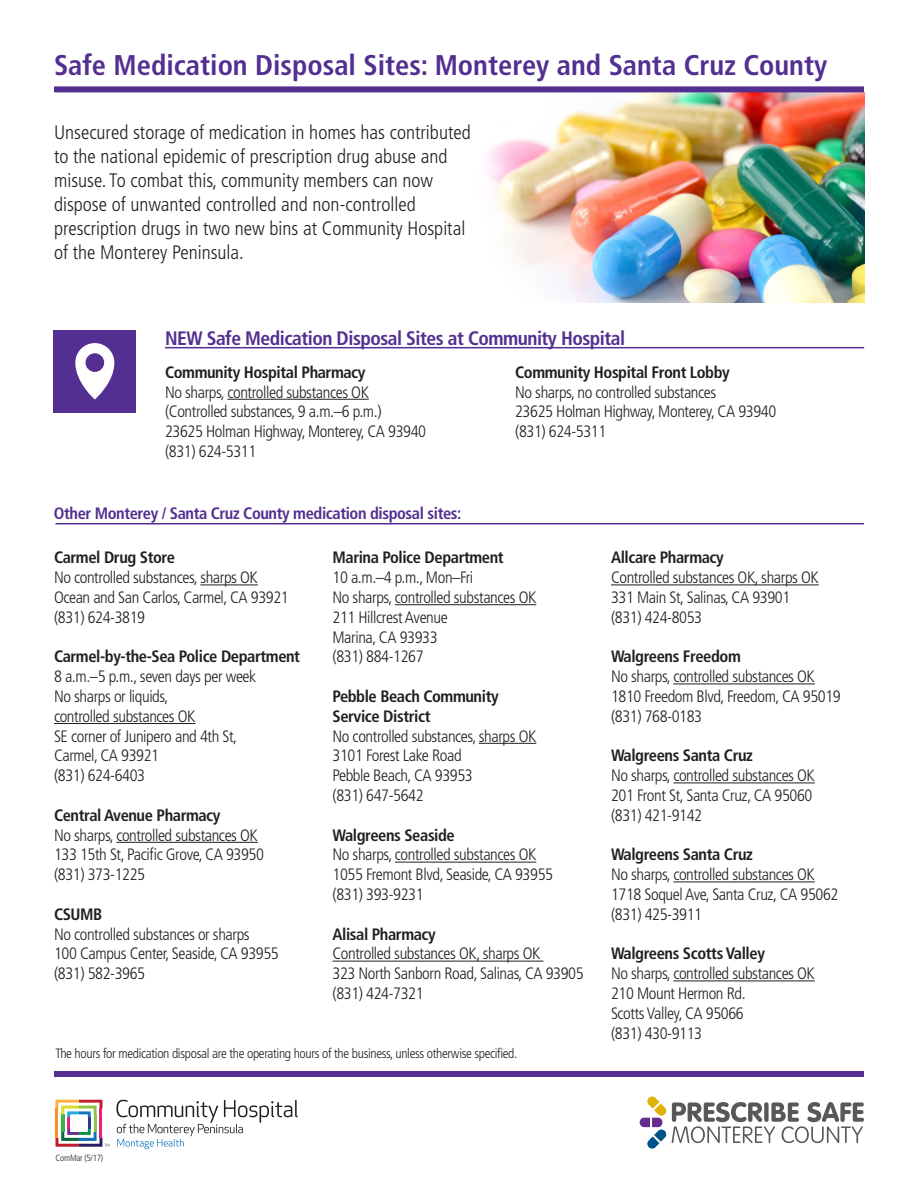
<style>
.page{position:relative;width:918px;height:1188px;background:#fff}
.page>*{position:absolute;margin:0;border:0;box-sizing:border-box;transform-origin:0 0}
.t1{font:700 condensed 28.5px "Frutiger LT Std";color:#522f90}
.t2{font:300 condensed 19.5px/24px "Frutiger LT Std";color:#231f20}
.t3{font:700 condensed 19.5px "Frutiger LT Std";letter-spacing:-.025em;color:#522f90}
.t4{font:300 condensed 16.5px/19.8px "Frutiger LT Std";letter-spacing:-.025em;color:#231f20}
.t5{font:700 condensed 16.5px "Frutiger LT Std";letter-spacing:-.025em;color:#231f20}
.t6{font:700 condensed 16.5px "Frutiger LT Std";letter-spacing:-.025em;color:#522f90}
.t7{font:300 condensed 13.5px "Frutiger LT Std";letter-spacing:-.025em;color:#231f20}
.t8{font:300 condensed 9px "Frutiger LT Std";letter-spacing:-.025em;color:#231f20}
</style>
<div class="page">
<div style="left:54px;top:330px;width:82px;height:82px;background:#522f90"></div>
<img style="left:465px;top:92px;width:399px;height:211px">
<svg style="left:640px;top:1096px;width:224px;height:53px"></svg>
<div style="left:54px;top:86px;width:810px;height:6px;background:#522f90"></div>
<div style="left:54px;top:1071px;width:810px;height:6px;background:#522f90"></div>
<svg style="left:75px;top:343px;width:39px;height:57px"></svg>
<svg style="left:116px;top:1100px;width:182px;height:49px"></svg>
<svg style="left:56px;top:1100px;width:53px;height:47px"></svg>
<hr style="left:56px;top:1109px;width:2px;height:29px;background:#f7931d">
<hr style="left:227px;top:399px;width:142px;height:1px;background:#231f20">
<hr style="left:200px;top:585px;width:58px;height:1px;background:#231f20">
<hr style="left:54px;top:723px;width:142px;height:1px;background:#231f20">
<hr style="left:116px;top:842px;width:142px;height:1px;background:#231f20">
<hr style="left:395px;top:604px;width:141px;height:1px;background:#231f20">
<hr style="left:479px;top:743px;width:57px;height:1px;background:#231f20">
<hr style="left:395px;top:862px;width:141px;height:1px;background:#231f20">
<hr style="left:333px;top:961px;width:210px;height:1px;background:#231f20">
<hr style="left:611px;top:585px;width:208px;height:1px;background:#231f20">
<hr style="left:673px;top:684px;width:142px;height:1px;background:#231f20">
<hr style="left:673px;top:783px;width:142px;height:1px;background:#231f20">
<hr style="left:673px;top:882px;width:142px;height:1px;background:#231f20">
<hr style="left:673px;top:981px;width:142px;height:1px;background:#231f20">
<hr style="left:165px;top:347px;width:699px;height:1px;background:#522f90">
<hr style="left:56px;top:523px;width:808px;height:1px;background:#522f90">
<p class="t1" style="left:54px;top:49px;width:775px">Safe Medication Disposal Sites: Monterey and Santa Cruz County</p>
<p class="t2" style="left:54px;top:120px;width:418px">Unsecured storage of medication in homes has contributed to the national epidemic of prescription drug abuse and misuse. To combat this, community members can now dispose of unwanted controlled and non-controlled prescription drugs in two new bins at Community Hospital of the Monterey Peninsula.</p>
<p class="t3" style="left:165px;top:327px;width:462px">NEW Safe Medication Disposal Sites at Community Hospital</p>
<p class="t5" style="left:165px;top:362px;width:202px">Community Hospital Pharmacy</p>
<p class="t4" style="left:165px;top:382px;width:205px">No sharps, controlled substances OK</p>
<p class="t4" style="left:165px;top:402px;width:218px">(Controlled substances, 9 a.m.–6 p.m.)</p>
<p class="t4" style="left:165px;top:422px;width:263px">23625 Holman Highway, Monterey, CA 93940</p>
<p class="t4" style="left:165px;top:442px;width:93px">(831) 624-5311</p>
<p class="t6" style="left:54px;top:504px;width:409px">Other Monterey / Santa Cruz County medication disposal sites:</p>
<p class="t5" style="left:515px;top:362px;width:216px">Community Hospital Front Lobby</p>
<p class="t4" style="left:515px;top:382px;width:203px">No sharps, no controlled substances</p>
<p class="t4" style="left:515px;top:402px;width:263px">23625 Holman Highway, Monterey, CA 93940</p>
<p class="t4" style="left:515px;top:422px;width:93px">(831) 624-5311</p>
<p class="t5" style="left:54px;top:548px;width:123px">Carmel Drug Store</p>
<p class="t4" style="left:54px;top:568px;width:205px">No controlled substances, sharps OK</p>
<p class="t4" style="left:54px;top:588px;width:236px">Ocean and San Carlos, Carmel, CA 93921</p>
<p class="t4" style="left:54px;top:608px;width:93px">(831) 624-3819</p>
<p class="t5" style="left:54px;top:647px;width:248px">Carmel-by-the-Sea Police Department</p>
<p class="t4" style="left:54px;top:667px;width:204px">8 a.m.–5 p.m., seven days per week</p>
<p class="t4" style="left:54px;top:687px;width:116px">No sharps or liquids,</p>
<p class="t4" style="left:54px;top:707px;width:143px">controlled substances OK</p>
<p class="t4" style="left:54px;top:726px;width:185px">SE corner of Junipero and 4th St,</p>
<p class="t4" style="left:54px;top:746px;width:107px">Carmel, CA 93921</p>
<p class="t4" style="left:54px;top:766px;width:93px">(831) 624-6403</p>
<p class="t5" style="left:54px;top:805px;width:168px">Central Avenue Pharmacy</p>
<p class="t4" style="left:54px;top:825px;width:205px">No sharps, controlled substances OK</p>
<p class="t4" style="left:54px;top:845px;width:211px">133 15th St, Pacific Grove, CA 93950</p>
<p class="t4" style="left:54px;top:865px;width:93px">(831) 373-1225</p>
<p class="t5" style="left:54px;top:904px;width:50px">CSUMB</p>
<p class="t4" style="left:54px;top:924px;width:197px">No controlled substances or sharps</p>
<p class="t4" style="left:54px;top:944px;width:226px">100 Campus Center, Seaside, CA 93955</p>
<p class="t4" style="left:54px;top:964px;width:93px">(831) 582-3965</p>
<p class="t5" style="left:333px;top:548px;width:173px">Marina Police Department</p>
<p class="t4" style="left:333px;top:568px;width:142px">10 a.m.–4 p.m., Mon–Fri</p>
<p class="t4" style="left:333px;top:588px;width:205px">No sharps, controlled substances OK</p>
<p class="t4" style="left:332px;top:608px;width:117px">211 Hillcrest Avenue</p>
<p class="t4" style="left:332px;top:627px;width:107px">Marina, CA 93933</p>
<p class="t4" style="left:332px;top:647px;width:93px">(831) 884-1267</p>
<p class="t5" style="left:332px;top:687px;width:168px">Pebble Beach Community</p>
<p class="t5" style="left:332px;top:706px;width:100px">Service District</p>
<p class="t4" style="left:332px;top:726px;width:205px">No controlled substances, sharps OK</p>
<p class="t4" style="left:332px;top:746px;width:131px">3101 Forest Lake Road</p>
<p class="t4" style="left:332px;top:766px;width:142px">Pebble Beach, CA 93953</p>
<p class="t4" style="left:332px;top:786px;width:93px">(831) 647-5642</p>
<p class="t5" style="left:332px;top:825px;width:124px">Walgreens Seaside</p>
<p class="t4" style="left:333px;top:845px;width:205px">No sharps, controlled substances OK</p>
<p class="t4" style="left:332px;top:865px;width:222px">1055 Fremont Blvd, Seaside, CA 93955</p>
<p class="t4" style="left:332px;top:885px;width:93px">(831) 393-9231</p>
<p class="t5" style="left:332px;top:924px;width:105px">Alisal Pharmacy</p>
<p class="t4" style="left:332px;top:944px;width:253px">Controlled substances OK, sharps OK<br>323 North Sanborn Road, Salinas, CA 93905</p>
<p class="t4" style="left:332px;top:984px;width:93px">(831) 424-7321</p>
<p class="t7" style="left:56px;top:1046px;width:463px">The hours for medication disposal are the operating hours of the business, unless otherwise specified.</p>
<p class="t5" style="left:611px;top:548px;width:114px">Allcare Pharmacy</p>
<p class="t4" style="left:611px;top:568px;width:209px">Controlled substances OK, sharps OK</p>
<p class="t4" style="left:611px;top:588px;width:181px">331 Main St, Salinas, CA 93901</p>
<p class="t4" style="left:611px;top:608px;width:93px">(831) 424-8053</p>
<p class="t5" style="left:611px;top:647px;width:131px">Walgreens Freedom</p>
<p class="t4" style="left:611px;top:667px;width:205px">No sharps, controlled substances OK</p>
<p class="t4" style="left:611px;top:687px;width:231px">1810 Freedom Blvd, Freedom, CA 95019</p>
<p class="t4" style="left:611px;top:707px;width:93px">(831) 768-0183</p>
<p class="t5" style="left:611px;top:746px;width:143px">Walgreens Santa Cruz</p>
<p class="t4" style="left:611px;top:766px;width:205px">No sharps, controlled substances OK</p>
<p class="t4" style="left:611px;top:786px;width:203px">201 Front St, Santa Cruz, CA 95060</p>
<p class="t4" style="left:611px;top:806px;width:93px">(831) 421-9142</p>
<p class="t5" style="left:611px;top:845px;width:143px">Walgreens Santa Cruz</p>
<p class="t4" style="left:611px;top:865px;width:205px">No sharps, controlled substances OK</p>
<p class="t4" style="left:611px;top:885px;width:229px">1718 Soquel Ave, Santa Cruz, CA 95062</p>
<p class="t4" style="left:611px;top:905px;width:93px">(831) 425-3911</p>
<p class="t5" style="left:611px;top:944px;width:156px">Walgreens Scotts Valley</p>
<p class="t4" style="left:611px;top:964px;width:205px">No sharps, controlled substances OK</p>
<p class="t4" style="left:611px;top:984px;width:136px">210 Mount Hermon Rd.</p>
<p class="t4" style="left:611px;top:1004px;width:134px">Scotts Valley, CA 95066</p>
<p class="t4" style="left:611px;top:1023px;width:93px">(831) 430-9113</p>
<p class="t8" style="left:56px;top:1153px;width:49px">ComMar (5/17)</p>
</div>
